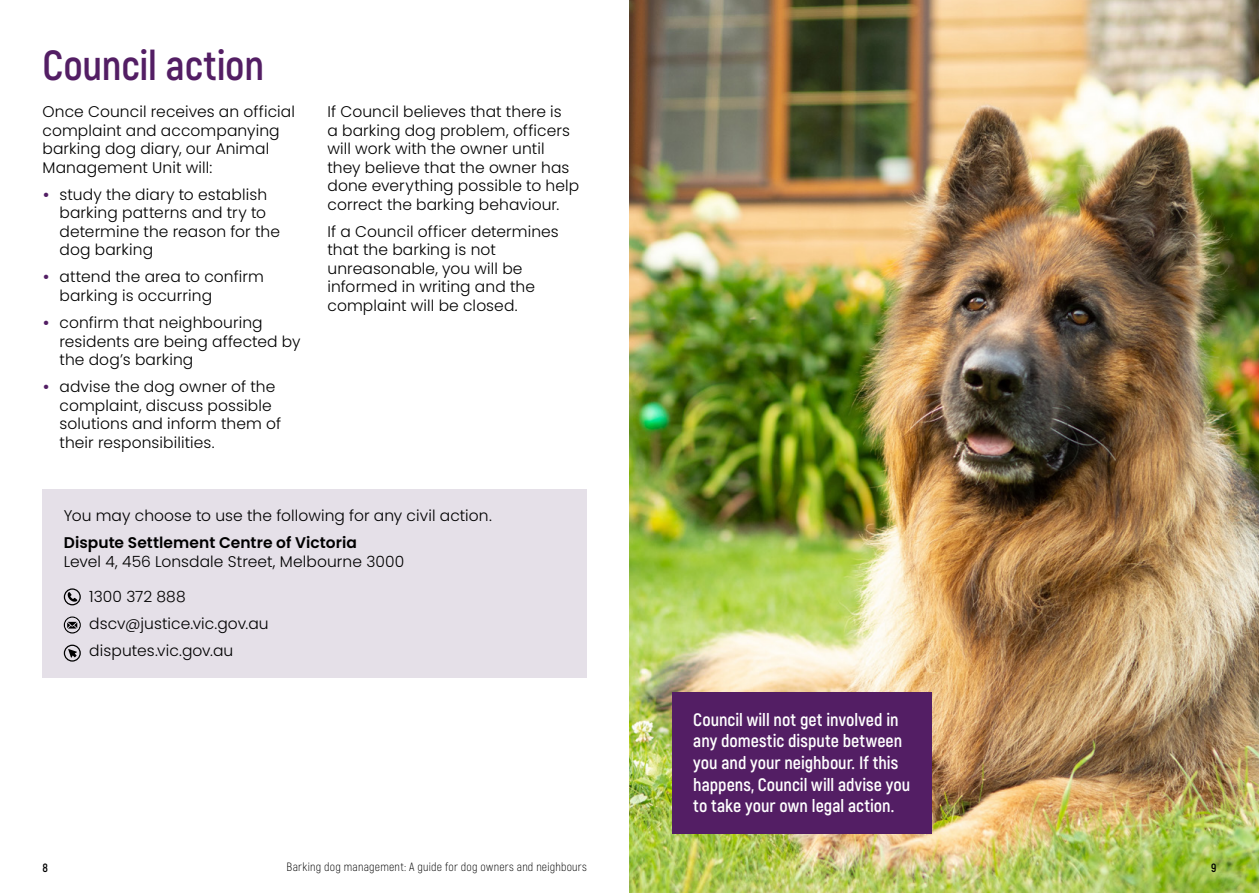
<style>
.page{position:relative;width:1259px;height:893px;background:#fff}
.page>*{position:absolute;margin:0;border:0;box-sizing:border-box;transform-origin:0 0}
.t1{font:700 42px "Akrobat";letter-spacing:-.005em;color:#531e64}
.t2{font:700 18px/21.6px "Akrobat";color:#fff}
.t3{font:300 15.45px/18.6px "Poppins";letter-spacing:.005em;color:#000}
.t4{font:600 15.45px "Poppins";letter-spacing:.005em;color:#000}
.t5{font:300 12px "Akrobat";letter-spacing:.015em;color:#000}
.t6{font:700 12px "Akrobat";color:#000}
.s1{font-weight:600;color:#531e64}
</style>
<div class="page">
<img style="left:629px;top:0;width:630px;height:893px">
<div style="left:672px;top:692px;width:259px;height:141px;background:#531e64"></div>
<div style="left:43px;top:489px;width:544px;height:189px;background:#e5e0e8"></div>
<svg style="left:64px;top:588px;width:17px;height:17px"></svg>
<svg style="left:64px;top:616px;width:17px;height:17px"></svg>
<svg style="left:64px;top:645px;width:17px;height:17px"></svg>
<h1 class="t1" style="left:43px;top:40px;width:223px">Council action</h1>
<p class="t3" style="left:43px;top:102px;width:254px">Once Council receives an official complaint and accompanying barking dog diary, our Animal<br>Management Unit will:</p>
<p class="t3" style="left:60px;top:185px;width:222px;text-indent:-17px"><span class="s1">•</span> study the diary to establish barking patterns and try to determine the reason for the dog barking</p>
<p class="t3" style="left:60px;top:268px;width:206px;text-indent:-17px"><span class="s1">•</span> attend the area to confirm barking is occurring</p>
<p class="t3" style="left:60px;top:313px;width:242px;text-indent:-17px"><span class="s1">•</span> confirm that neighbouring residents are being affected by the dog’s barking</p>
<p class="t3" style="left:60px;top:377px;width:223px;text-indent:-17px"><span class="s1">•</span> advise the dog owner of the complaint, discuss possible solutions and inform them of their responsibilities.</p>
<p class="t3" style="left:327px;top:102px;width:253px">If Council believes that there is<br>a barking dog problem, officers will work with the owner until they believe that the owner has done everything possible to help correct the barking behaviour.</p>
<p class="t3" style="left:327px;top:222px;width:233px">If a Council officer determines that the barking is not unreasonable, you will be informed in writing and the complaint will be closed.</p>
<p class="t3" style="left:64px;top:506px;width:429px">You may choose to use the following for any civil action.</p>
<p class="t4" style="left:64px;top:534px;width:295px">Dispute Settlement Centre of Victoria</p>
<p class="t3" style="left:64px;top:552px;width:342px">Level 4, 456 Lonsdale Street, Melbourne 3000</p>
<p class="t3" style="left:89px;top:583px;width:181px;line-height:27px">1300 372 888 dscv@justice.vic.gov.au disputes.vic.gov.au</p>
<p class="t2" style="left:693px;top:709px;width:218px">Council will not get involved in any domestic dispute between you and your neighbour. If this happens, Council will advise you to take your own legal action.</p>
<p class="t6" style="left:43px;top:860px;width:7px">8</p>
<p class="t5" style="left:286px;top:860px;width:302px">Barking dog management: A guide for dog owners and neighbours</p>
<p class="t6" style="left:1211px;top:860px;width:7px">9</p>
</div>
